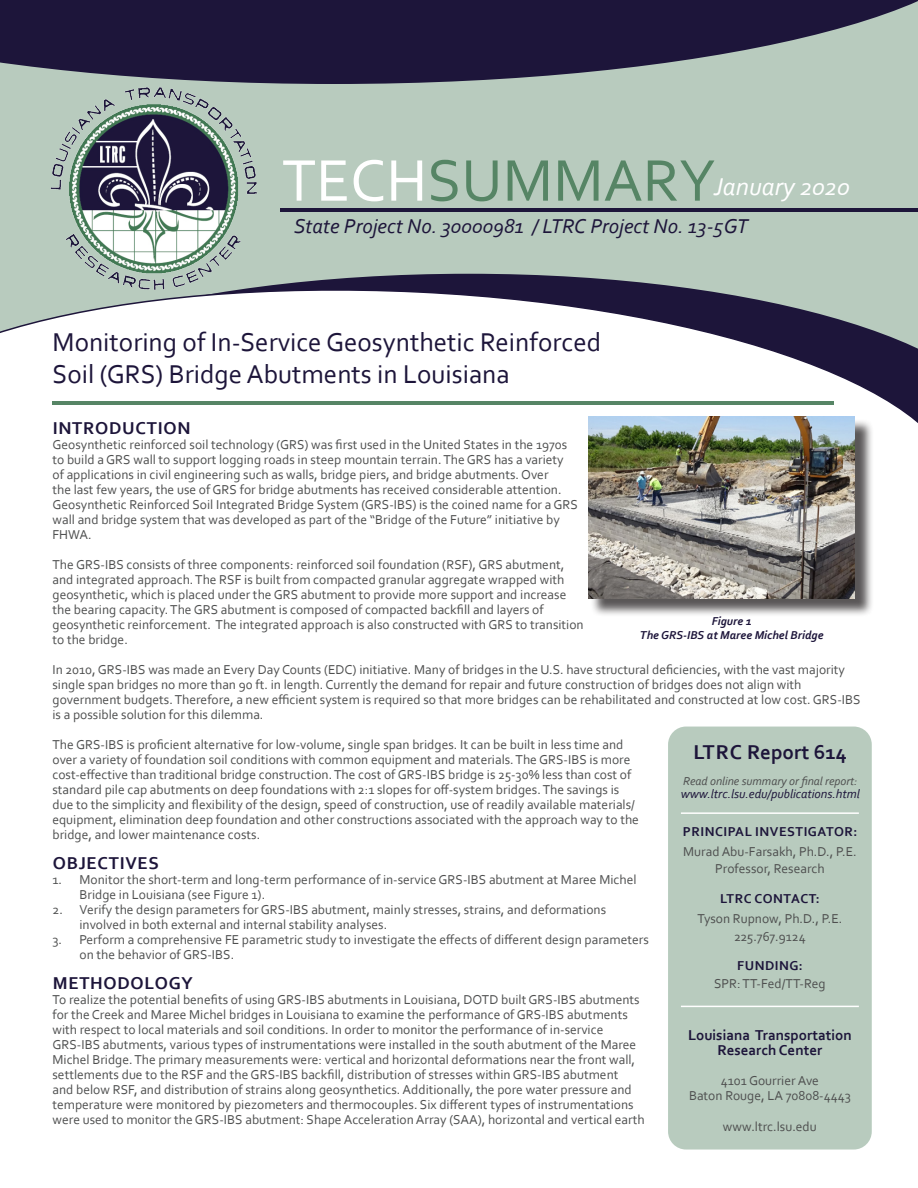
<style>
.page{position:relative;width:918px;height:1188px;background:#fff}
.page>*{position:absolute;margin:0;border:0;box-sizing:border-box;transform-origin:0 0}
.t1{font:61.5px "Corbel";color:#568565}
.t2{font:27px/31.5px "Corbel";color:#1d153a}
.t3{font:italic 25.5px "Corbel";color:#fff}
.t4{font:italic 21px "Corbel";color:#1d153a}
.t5{font:700 21px "Corbel";color:#1d153a}
.t6{font:700 18px "Corbel";letter-spacing:.04em;color:#1d153a}
.t7{font:700 15px/15px "Corbel";color:#1d153a;text-align:center}
.Body_Text{font:13.5px/15px "Corbel";color:#4e4f4f}
.t8{font:700 13.5px "Corbel";letter-spacing:.04em;color:#1d153a}
.t9{font:italic 12.75px "Corbel";color:#1d153a}
.t10{font:italic 700 12px/14.4px "Corbel";color:#1d153a;text-align:center}
.t11{font:italic 12px "Corbel";color:#4e4f4f}
.s1{color:#fff}
</style>
<div class="page">
<div style="left:0;top:0;width:918px;height:446px;background:#b8cbbe"></div>
<svg style="left:0;top:276px;width:918px;height:163px;background:#d3d3d8"></svg>
<div style="left:0;top:439px;width:918px;height:749px;background:#fff"></div>
<svg style="left:0;top:0;width:918px;height:84px;fill:#1d153a"></svg>
<hr style="left:52px;top:402px;width:782px;height:3px;background:#568565">
<hr style="left:280px;top:208px;width:638px;height:4px;background:#1d153a">
<img style="left:24px;top:80px;width:258px;height:226px">
<div style="left:668px;top:727px;width:204px;height:423px;background:#b8cbbe;border-radius:18px"></div>
<hr style="left:681px;top:1006px;width:178px;height:1px;background:#fff">
<hr style="left:681px;top:812px;width:178px;height:2px;background:#fff">
<div style="left:590px;top:419px;width:284px;height:198px;background:#231f20;opacity:.75"></div>
<img style="left:588px;top:417px;width:267px;height:181px">
<h1 class="t1" style="left:282px;top:142px;width:435px"><span class="s1">TECH</span>SUMMARY</h1>
<h3 class="t3" style="left:714px;top:171px;width:138px">January 2020</h3>
<h3 class="t4" style="left:294px;top:213px;width:456px">State Project No. 30000981 / LTRC Project No. 13-5GT</h3>
<h2 class="t2" style="left:52px;top:326px;width:550px">Monitoring of In-Service Geosynthetic Reinforced<br>Soil (GRS) Bridge Abutments in Louisiana</h2>
<h2 class="t6" style="left:53px;top:417px;width:139px">INTRODUCTION</h2>
<p class="Body_Text" style="left:52px;top:437px;width:527px">Geosynthetic reinforced soil technology (GRS) was first used in the United States in the 1970s to build a GRS wall to support logging roads in steep mountain terrain. The GRS has a variety of applications in civil engineering such as walls, bridge piers, and bridge abutments. Over<br>the last few years, the use of GRS for bridge abutments has received considerable attention.<br>Geosynthetic Reinforced Soil Integrated Bridge System (GRS-IBS) is the coined name for a GRS wall and bridge system that was developed as part of the “Bridge of the Future” initiative by FHWA.</p>
<p class="Body_Text" style="left:52px;top:557px;width:533px">The GRS-IBS consists of three components: reinforced soil foundation (RSF), GRS abutment, and integrated approach. The RSF is built from compacted granular aggregate wrapped with geosynthetic, which is placed under the GRS abutment to provide more support and increase the bearing capacity. The GRS abutment is composed of compacted backfill and layers of geosynthetic reinforcement. The integrated approach is also constructed with GRS to transition to the bridge.</p>
<p class="Body_Text" style="left:52px;top:662px;width:810px">In 2010, GRS-IBS was made an Every Day Counts (EDC) initiative. Many of bridges in the U.S. have structural deficiencies, with the vast majority single span bridges no more than 90 ft. in length. Currently the demand for repair and future construction of bridges does not align with government budgets. Therefore, a new efficient system is required so that more bridges can be rehabilitated and constructed at low cost. GRS-IBS is a possible solution for this dilemma.</p>
<p class="Body_Text" style="left:52px;top:737px;width:588px">The GRS-IBS is proficient alternative for low-volume, single span bridges. It can be built in less time and over a variety of foundation soil conditions with common equipment and materials. The GRS-IBS is more cost-effective than traditional bridge construction. The cost of GRS-IBS bridge is 25-30% less than cost of standard pile cap abutments on deep foundations with 2:1 slopes for off-system bridges. The savings is due to the simplicity and flexibility of the design, speed of construction, use of readily available materials/ equipment, elimination deep foundation and other constructions associated with the approach way to the bridge, and lower maintenance costs.</p>
<h2 class="t6" style="left:53px;top:852px;width:108px">OBJECTIVES</h2>
<p class="Body_Text" style="left:80px;top:872px;width:559px;text-indent:-27px">1. Monitor the short-term and long-term performance of in-service GRS-IBS abutment at Maree Michel<br>Bridge in Louisiana (see Figure 1).</p>
<p class="Body_Text" style="left:80px;top:902px;width:528px;text-indent:-27px">2. Verify the design parameters for GRS-IBS abutment, mainly stresses, strains, and deformations involved in both external and internal stability analyses.</p>
<p class="Body_Text" style="left:80px;top:932px;width:571px;text-indent:-27px">3. Perform a comprehensive FE parametric study to investigate the effects of different design parameters on the behavior of GRS-IBS.</p>
<h2 class="t6" style="left:53px;top:972px;width:142px">METHODOLOGY</h2>
<p class="Body_Text" style="left:52px;top:992px;width:594px">To realize the potential benefits of using GRS-IBS abutments in Louisiana, DOTD built GRS-IBS abutments for the Creek and Maree Michel bridges in Louisiana to examine the performance of GRS-IBS abutments with respect to local materials and soil conditions. In order to monitor the performance of in-service GRS-IBS abutments, various types of instrumentations were installed in the south abutment of the Maree Michel Bridge. The primary measurements were: vertical and horizontal deformations near the front wall, settlements due to the RSF and the GRS-IBS backfill, distribution of stresses within GRS-IBS abutment<br>and below RSF, and distribution of strains along geosynthetics. Additionally, the pore water pressure and temperature were monitored by piezometers and thermocouples. Six different types of instrumentations were used to monitor the GRS-IBS abutment: Shape Acceleration Array (SAA), horizontal and vertical earth</p>
<p class="t10" style="left:640px;top:613px;width:185px">Figure 1<br>The GRS-IBS at Maree Michel Bridge</p>
<h3 class="t5" style="left:693px;top:739px;width:155px">LTRC Report 614</h3>
<p class="t11" style="left:683px;top:773px;width:176px">Read online summary or final report:</p>
<p class="t9" style="left:681px;top:786px;width:181px">www.ltrc.lsu.edu/publications.html</p>
<p class="t8" style="left:683px;top:823px;width:176px">PRINCIPAL INVESTIGATOR:</p>
<p class="Body_Text" style="left:683px;top:844px;width:175px;line-height:16.2px;text-align:center">Murad Abu-Farsakh, Ph.D., P.E.<br>Professor, Research</p>
<p class="Body_Text" style="left:697px;top:909px;width:146px;line-height:18px;text-align:center">Tyson Rupnow, Ph.D., P.E.<br>225.767.9124</p>
<p class="t8" style="left:737px;top:957px;width:67px">FUNDING:</p>
<p class="Body_Text" style="left:714px;top:975px;width:113px">SPR: TT-Fed/TT-Reg</p>
<p class="t7" style="left:688px;top:1027px;width:165px">Louisiana Transportation<br>Research Center</p>
<p class="Body_Text" style="left:689px;top:1073px;width:163px;text-align:center">4101 Gourrier Ave<br>Baton Rouge, LA 70808-4443</p>
<p class="Body_Text" style="left:723px;top:1119px;width:95px">www.ltrc.lsu.edu</p>
<p class="t8" style="left:720px;top:891px;width:101px">LTRC CONTACT:</p>
</div>
